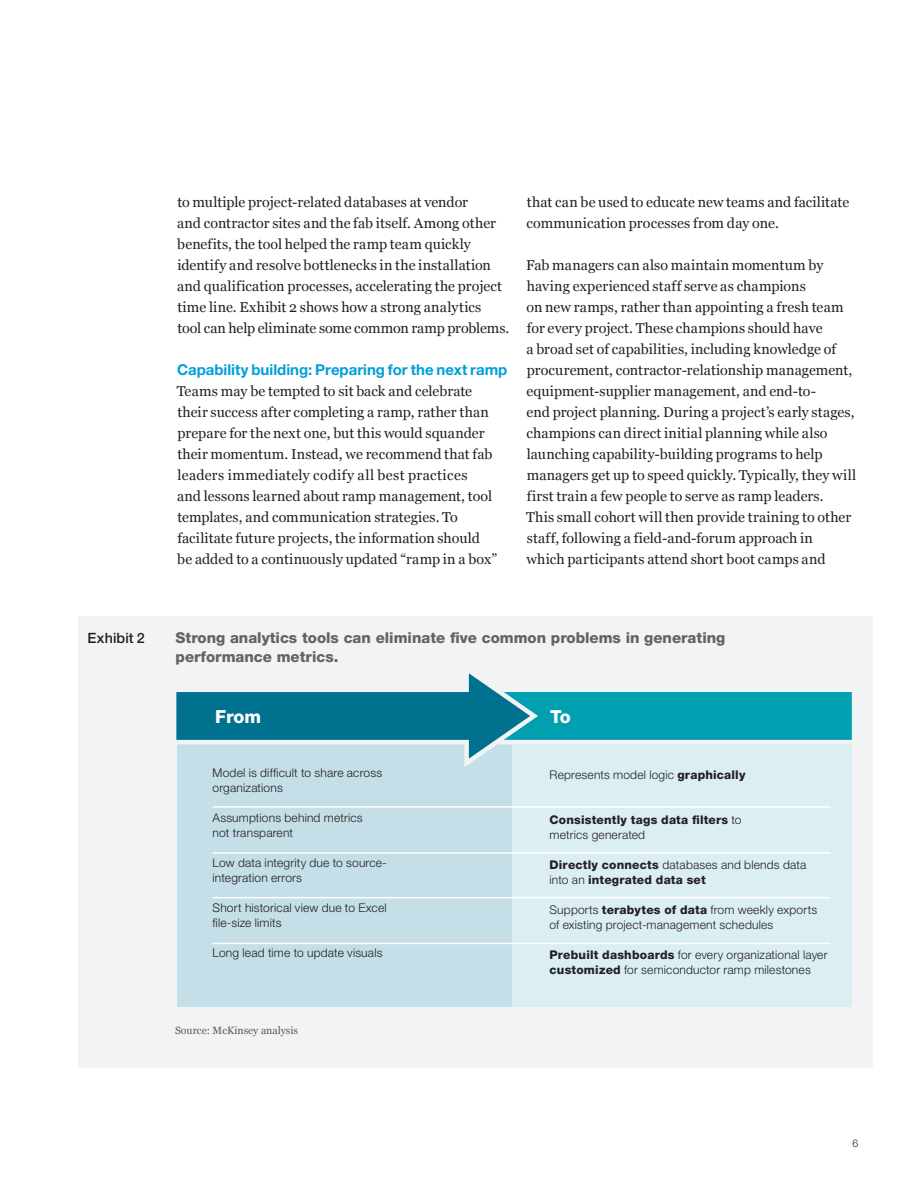
<style>
.page{position:relative;width:918px;height:1188px;background:#fff}
.page>*{position:absolute;margin:0;border:0;box-sizing:border-box;transform-origin:0 0}
.t1{font:800 18px "Helvetica Neue LT Std";letter-spacing:-.01em;color:#fff}
.t2{font:800 15px/19.5px "Helvetica Neue LT Std";color:#636366}
.t3{font:700 15px "Helvetica Neue LT Std";color:#009fda}
.t4{font:800 15px/21px "Helvetica Neue LT Std";color:#231f20}
.t5{font:14.25px/21px "Georgia";letter-spacing:.005em;color:#231f20}
.t6{font:500 14.25px "Helvetica Neue LT Std";letter-spacing:.01em;color:#231f20}
.t7{font:300 12px/15px "Helvetica Neue LT Std";letter-spacing:.015em;color:#231f20}
.t8{font:800 12px/15px "Helvetica Neue LT Std";letter-spacing:.02em;color:#231f20}
.t9{font:10.5px "Georgia";color:#57585a}
.t10{font:300 10.5px "Helvetica Neue LT Std";color:#231f20}
.s1{font-weight:800}
.s2{font-weight:300}
</style>
<div class="page">
<div style="left:79px;top:616px;width:794px;height:452px;background:#f2f3f4"></div>
<div style="left:177px;top:693px;width:335px;height:313px;background:#c4dfe8"></div>
<div style="left:512px;top:693px;width:339px;height:313px;background:#dbeff3"></div>
<div style="left:483px;top:690px;width:371px;height:52px;background:#00a0b0"></div>
<div style="left:481px;top:688px;width:375px;height:56px;border:4px solid #f2f3f4"></div>
<svg style="left:176px;top:673px;width:364px;height:94px"></svg>
<hr style="left:213px;top:806px;width:618px;height:2px;background:#fff">
<hr style="left:213px;top:852px;width:618px;height:2px;background:#fff">
<hr style="left:213px;top:897px;width:618px;height:1px;background:#fff">
<hr style="left:213px;top:943px;width:618px;height:1px;background:#fff">
<p class="t5" style="left:177px;top:191px;width:334px">to multiple project-related databases at vendor<br>and contractor sites and the fab itself. Among other benefits, the tool helped the ramp team quickly identify and resolve bottlenecks in the installation and qualification processes, accelerating the project time line. Exhibit 2 shows how a strong analytics<br>tool can help eliminate some common ramp problems.</p>
<p class="t3" style="left:177px;top:360px;width:332px">Capability building: Preparing for the next ramp</p>
<p class="t5" style="left:177px;top:380px;width:322px">Teams may be tempted to sit back and celebrate their success after completing a ramp, rather than prepare for the next one, but this would squander their momentum. Instead, we recommend that fab leaders immediately codify all best practices<br>and lessons learned about ramp management, tool templates, and communication strategies. To facilitate future projects, the information should be added to a continuously updated “ramp in a box”</p>
<p class="t4" style="left:176px;top:461px;width:166px">Semiconductors 2015<br>Fab Ramp<br>Exhibit 2 of 2</p>
<p class="t5" style="left:527px;top:191px;width:324px">that can be used to educate new teams and facilitate communication processes from day one.</p>
<p class="t5" style="left:526px;top:254px;width:331px">Fab managers can also maintain momentum by having experienced staff serve as champions<br>on new ramps, rather than appointing a fresh team for every project. These champions should have<br>a broad set of capabilities, including knowledge of procurement, contractor-relationship management, equipment-supplier management, and end-to-<br>end project planning. During a project’s early stages, champions can direct initial planning while also launching capability-building programs to help managers get up to speed quickly. Typically, they will first train a few people to serve as ramp leaders.<br>This small cohort will then provide training to other staff, following a field-and-forum approach in<br>which participants attend short boot camps and</p>
<p class="t6" style="left:88px;top:630px;width:59px">Exhibit 2</p>
<p class="t2" style="left:176px;top:628px;width:551px">Strong analytics tools can eliminate five common problems in generating performance metrics.</p>
<p class="t1" style="left:215px;top:706px;width:48px">From</p>
<p class="t1" style="left:550px;top:706px;width:22px">To</p>
<p class="t7" style="left:213px;top:765px;width:171px">Model is difficult to share across organizations</p>
<p class="t7" style="left:213px;top:810px;width:152px">Assumptions behind metrics not transparent</p>
<p class="t7" style="left:213px;top:855px;width:176px">Low data integrity due to source&shy;integration errors</p>
<p class="t7" style="left:213px;top:900px;width:176px">Short historical view due to Excel file-size limits</p>
<p class="t7" style="left:213px;top:945px;width:171px">Long lead time to update visuals</p>
<p class="t9" style="left:175px;top:1023px;width:125px">Source: McKinsey analysis</p>
<p class="t7" style="left:550px;top:767px;width:197px">Represents model logic <span class="s1">graphically</span></p>
<p class="t8" style="left:550px;top:812px;width:194px">Consistently tags data filters <span class="s2">to metrics generated</span></p>
<p class="t8" style="left:550px;top:857px;width:258px">Directly connects <span class="s2">databases and blends data into an</span> integrated data set</p>
<p class="t7" style="left:550px;top:902px;width:269px">Supports <span class="s1">terabytes of data</span> from weekly exports of existing project-management schedules</p>
<p class="t7" style="left:550px;top:947px;width:279px"><span class="s1">Prebuilt dashboards</span> for every organizational layer <span class="s1">customized</span> for semiconductor ramp milestones</p>
<p class="t10" style="left:853px;top:1137px;width:7px">6</p>
</div>
